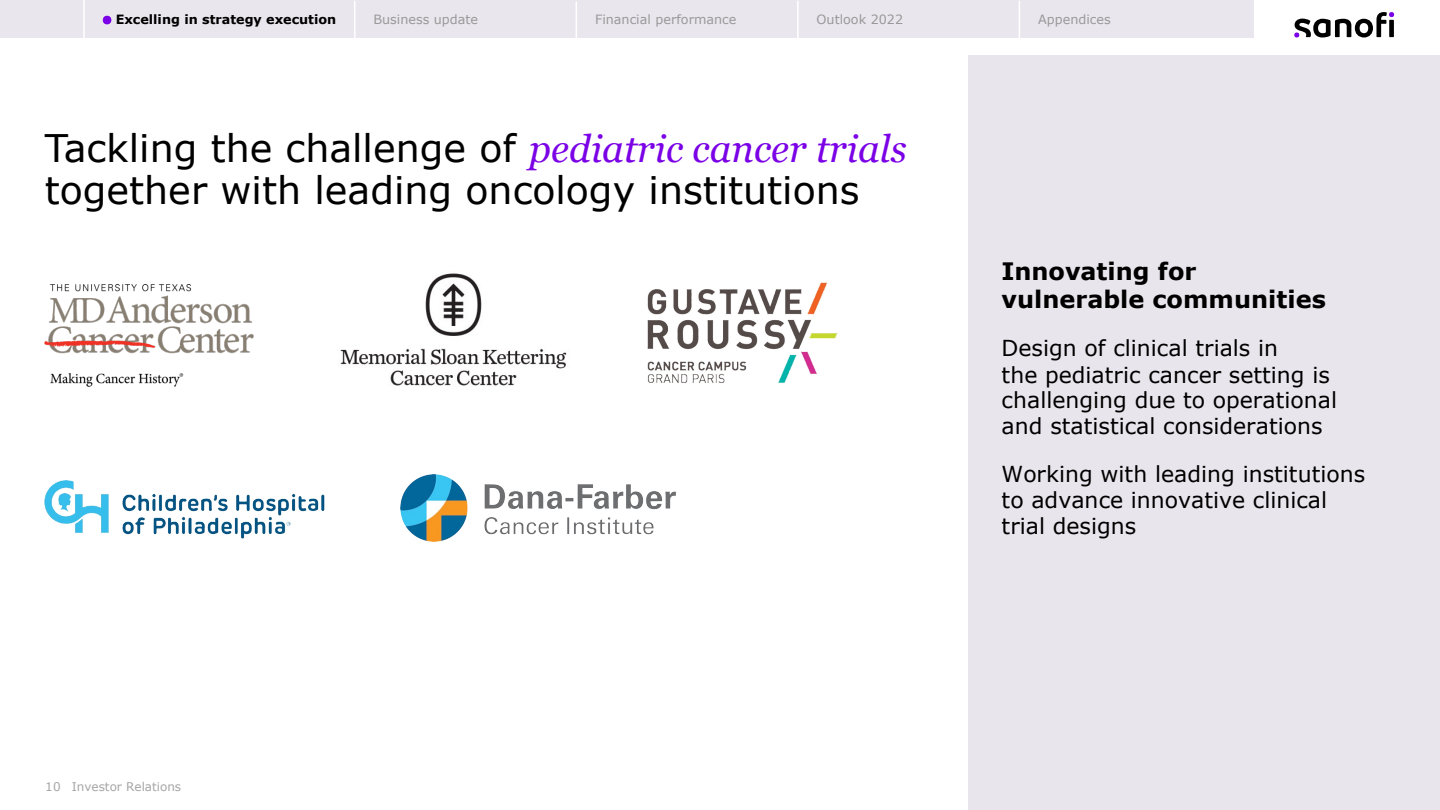
<style>
.page{position:relative;width:1440px;height:810px;background:#fff}
.page>*{position:absolute;margin:0;border:0;box-sizing:border-box;transform-origin:0 0}
.t1{font:38.03px/41.8px "Verdana";color:#000}
.t2{font:700 24px/27.8px "Verdana";color:#000}
.t3{font:21.98px/26.1px "Verdana";color:#000}
.t4{font:12.75px "Verdana";color:#999}
.t5{font:700 12.75px "Verdana";color:#000}
.t6{font:12px "Verdana";color:#a6a6a6}
.s1{font-family:"Georgia";font-style:italic;color:#7a01e6}
</style>
<div class="page">
<div style="left:968px;top:56px;width:472px;height:754px;background:#e8e5ec"></div>
<img style="left:45px;top:284px;width:209px;height:102px">
<img style="left:647px;top:282px;width:191px;height:101px">
<img style="left:44px;top:480px;width:281px;height:59px">
<img style="left:401px;top:474px;width:274px;height:68px">
<img style="left:340px;top:273px;width:227px;height:113px">
<div style="left:0;top:0;width:1254px;height:38px;background:#e9e6ed"></div>
<hr style="left:83px;top:0;width:2px;height:38px;background:#fff">
<svg style="left:1294px;top:12px;width:100px;height:25px"></svg>
<div style="left:103px;top:16px;width:8px;height:8px;background:#7a00e6;border-radius:50%"></div>
<hr style="left:354px;top:1px;width:2px;height:37px;background:#fff">
<hr style="left:576px;top:2px;width:1px;height:36px;background:#fff">
<hr style="left:797px;top:1px;width:2px;height:37px;background:#fff">
<hr style="left:1019px;top:1px;width:1px;height:37px;background:#fff">
<p class="t5" style="left:116px;top:11px;width:222px">Excelling in strategy execution</p>
<p class="t4" style="left:374px;top:12px;width:106px">Business update</p>
<p class="t4" style="left:595px;top:12px;width:143px">Financial performance</p>
<p class="t4" style="left:817px;top:12px;width:88px">Outlook 2022</p>
<p class="t4" style="left:1038px;top:12px;width:74px">Appendices</p>
<h1 class="t1" style="left:45px;top:127px;width:864px">Tackling the challenge of <span class="s1">pediatric cancer trials </span>together with leading oncology institutions</h1>
<p class="t2" style="left:1002px;top:257px;width:326px">Innovating for vulnerable communities</p>
<p class="t3" style="left:1002px;top:335px;width:337px">Design of clinical trials in<br>the pediatric cancer setting is challenging due to operational and statistical considerations</p>
<p class="t3" style="left:1002px;top:461px;width:365px">Working with leading institutions to advance innovative clinical trial designs</p>
<p class="t6" style="left:45px;top:778px;width:17px">10</p>
<p class="t6" style="left:72px;top:778px;width:111px">Investor Relations</p>
</div>
